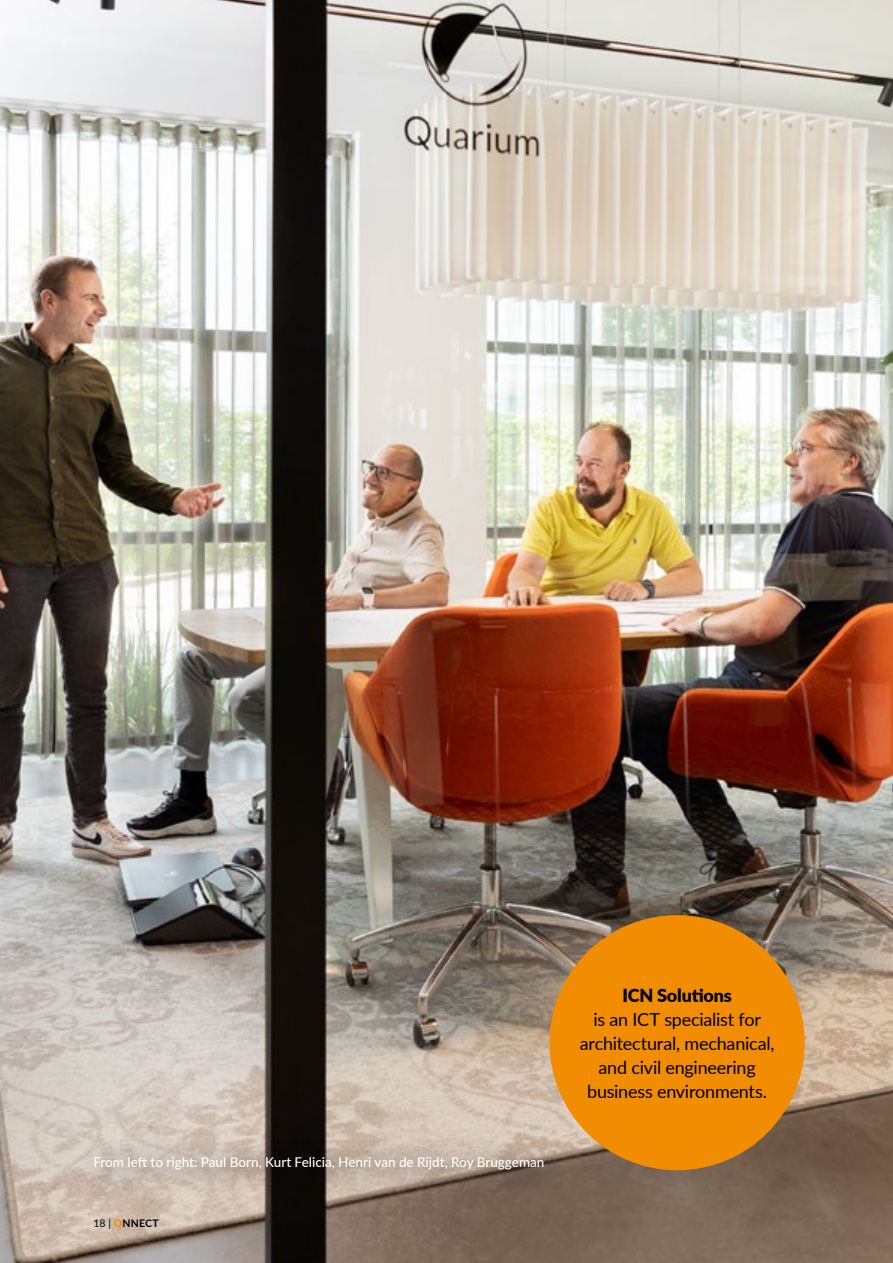
<style>
.page{position:relative;width:893px;height:1263px;background:#fff}
.page>*{position:absolute;margin:0;border:0;box-sizing:border-box;transform-origin:0 0}
.t1{font:18px/24px "Lato";letter-spacing:-.015em;color:#000;text-align:center}
.t2{font:900 18px "Lato";letter-spacing:-.01em;color:#000}
.t3{font:500 13.5px "Lato";color:#fff}
.t4{font:700 10.5px "Lato";letter-spacing:.02em;color:#000}
.s1{font-weight:400}
.s2{color:#f28c00}
</style>
<div class="page">
<img style="left:0;top:0;width:893px;height:1263px">
<div style="left:550px;top:915px;width:255px;height:255px;background:#f28c00;border-radius:50%"></div>
<div style="left:74px;top:1137px;width:495px;height:59px;background:#000;opacity:.75"></div>
<p class="t3" style="left:94px;top:1152px;width:452px">From left to right: Paul Born, Kurt Felicia, Henri van de Rijdt, Roy Bruggeman</p>
<p class="t4" style="left:94px;top:1215px;width:67px"><span class="s1">18 |</span> <span class="s2">Q</span>NNECT</p>
<p class="t2" style="left:622px;top:982px;width:111px">ICN Solutions</p>
<p class="t1" style="left:580px;top:1006px;width:196px">is an ICT specialist for architectural, mechanical, and civil engineering business environments.</p>
</div>
